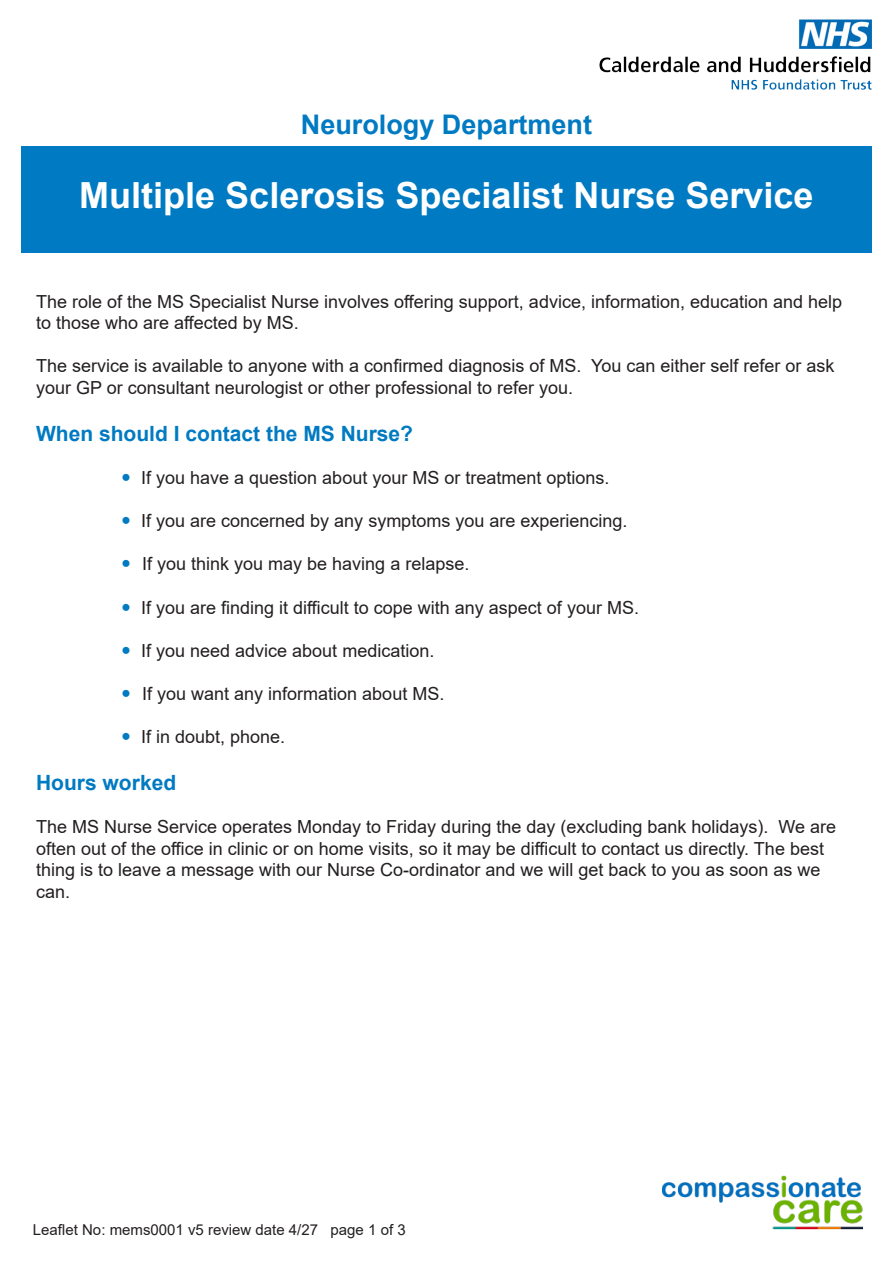
<style>
.page{position:relative;width:893px;height:1263px;background:#fff}
.page>*{position:absolute;margin:0;border:0;box-sizing:border-box;transform-origin:0 0}
.t1{font:700 36px "Arial";color:#fff}
.t2{font:700 27px "Arial";color:#007ac2}
.t3{font:700 21px "Arial";color:#007ac2}
.t4{font:18px/21.6px "Arial";color:#231f20}
.t5{font:15px "Arial";color:#231f20}
</style>
<div class="page">
<img style="left:662px;top:1175px;width:201px;height:55px">
<div style="left:21px;top:146px;width:851px;height:107px;background:#007ac2"></div>
<img style="left:599px;top:20px;width:273px;height:70px">
<p class="t2" style="left:301px;top:106px;width:293px">Neurology Department</p>
<p class="t1" style="left:79px;top:170px;width:736px">Multiple Sclerosis Specialist Nurse Service</p>
<p class="t4" style="left:36px;top:290px;width:807px">The role of the MS Specialist Nurse involves offering support, advice, information, education and help to those who are affected by MS.</p>
<p class="t4" style="left:36px;top:355px;width:800px">The service is available to anyone with a confirmed diagnosis of MS. You can either self refer or ask your GP or consultant neurologist or other professional to refer you.</p>
<p class="t3" style="left:36px;top:419px;width:378px">When should I contact the MS Nurse?</p>
<p class="t4" style="left:141px;top:467px;width:470px">If you have a question about your MS or treatment options.</p>
<p class="t4" style="left:141px;top:510px;width:488px">If you are concerned by any symptoms you are experiencing.</p>
<p class="t4" style="left:142px;top:553px;width:329px">If you think you may be having a relapse.</p>
<p class="t4" style="left:141px;top:596px;width:499px">If you are finding it difficult to cope with any aspect of your MS.</p>
<p class="t4" style="left:141px;top:640px;width:295px">If you need advice about medication.</p>
<p class="t4" style="left:142px;top:683px;width:304px">If you want any information about MS.</p>
<p class="t4" style="left:141px;top:726px;width:146px">If in doubt, phone.</p>
<p class="t3" style="left:36px;top:768px;width:142px">Hours worked</p>
<p class="t4" style="left:36px;top:816px;width:802px">The MS Nurse Service operates Monday to Friday during the day (excluding bank holidays). We are often out of the office in clinic or on home visits, so it may be difficult to contact us directly. The best thing is to leave a message with our Nurse Co-ordinator and we will get back to you as soon as we can.</p>
<p class="t5" style="left:33px;top:1219px;width:374px">Leaflet No: mems0001 v5 review date 4/27 page 1 of 3</p>
</div>
